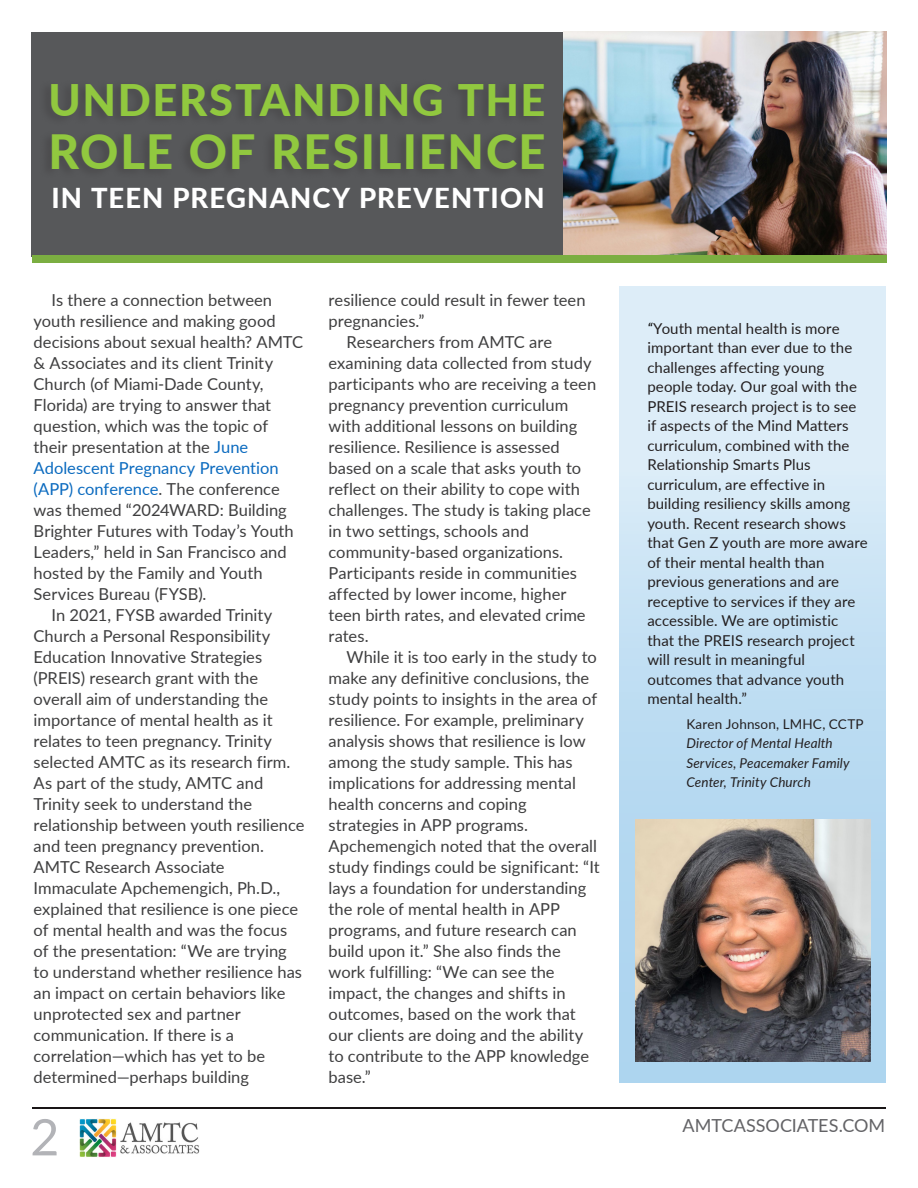
<style>
.page{position:relative;width:918px;height:1188px;background:#fff}
.page>*{position:absolute;margin:0;border:0;box-sizing:border-box;transform-origin:0 0}
.t1{font:50.4px "Lato";color:#b2b3b7}
.t2{font:800 47.25px "Lato";letter-spacing:.035em;color:#91c83f}
.t3{font:800 43.5px "Lato";letter-spacing:.035em;color:#91c83f}
.t4{font:800 27.45px "Lato";letter-spacing:.04em;color:#fff}
.t5{font:18px "Lato";letter-spacing:-.005em;color:#636366}
.Body_text{font:16.5px/21px "Lato";color:#3e3e3f}
.Body_text-2{font:15px/19.5px "Lato";letter-spacing:.005em;color:#231f20}
.Body_text-3{font:italic 13.5px/19.5px "Lato";letter-spacing:.01em;color:#231f20}
.s1{color:#0a6abf}
.s2{font-style:italic;color:#000}
.s3{font-style:normal}
</style>
<div class="page">
<img style="left:79px;top:1119px;width:121px;height:38px">
<hr style="left:32px;top:1106px;width:856px;height:4px;background:#231f20;opacity:.33">
<div style="left:32px;top:32px;width:535px;height:225px;background:#57585a"></div>
<div style="left:32px;top:255px;width:854px;height:8px;background:#7bae41"></div>
<div style="left:613px;top:675px;width:274px;height:415px;background:#fff;border:2px solid #fff"></div>
<div style="left:619px;top:286px;width:266px;height:797px;background:linear-gradient(to bottom,#e3f0f9,#a5d0ee)"></div>
<img style="left:635px;top:819px;width:236px;height:243px">
<img style="left:564px;top:32px;width:323px;height:223px">
<div style="left:38px;top:79px;width:508px;height:100px;background:#545456"></div>
<p class="t3" style="left:48px;top:68px;width:499px">UNDERSTANDING THE</p>
<p class="t2" style="left:48px;top:116px;width:499px">ROLE OF RESILIENCE</p>
<p class="t4" style="left:51px;top:178px;width:495px">IN TEEN PREGNANCY PREVENTION</p>
<p class="Body_text" style="left:34px;top:289px;width:271px;text-indent:18px">Is there a connection between youth resilience and making good decisions about sexual health? AMTC &amp; Associates and its client Trinity<br>Church (of Miami-Dade County,<br>Florida) are trying to answer that question, which was the topic of their presentation at the <span class="s1">June<br>Adolescent Pregnancy Prevention (APP) conference</span>. The conference was themed “2024WARD: Building<br>Brighter Futures with Today’s Youth<br>Leaders,” held in San Francisco and hosted by the Family and Youth<br>Services Bureau (FYSB).</p>
<p class="Body_text" style="left:34px;top:604px;width:272px;text-indent:18px">In 2021, FYSB awarded Trinity<br>Church a Personal Responsibility<br>Education Innovative Strategies (PREIS) research grant with the overall aim of understanding the importance of mental health as it relates to teen pregnancy. Trinity selected AMTC as its research firm.<br>As part of the study, AMTC and<br>Trinity seek to understand the relationship between youth resilience and teen pregnancy prevention.<br>AMTC Research Associate<br>Immaculate Apchemengich, Ph.D., explained that resilience is one piece of mental health and was the focus of the presentation: “We are trying to understand whether resilience has an impact on certain behaviors like unprotected sex and partner communication. If there is a correlation—which has yet to be determined—perhaps building</p>
<p class="Body_text" style="left:329px;top:289px;width:258px">resilience could result in fewer teen pregnancies.”</p>
<p class="Body_text" style="left:329px;top:331px;width:269px;text-indent:18px">Researchers from AMTC are examining data collected from study participants who are receiving a teen pregnancy prevention curriculum with additional lessons on building resilience. Resilience is assessed based on a scale that asks youth to reflect on their ability to cope with challenges. The study is taking place in two settings, schools and community-based organizations.<br>Participants reside in communities affected by lower income, higher teen birth rates, and elevated crime rates.</p>
<p class="Body_text" style="left:329px;top:646px;width:273px;text-indent:18px">While it is too early in the study to make any definitive conclusions, the study points to insights in the area of resilience. For example, preliminary analysis shows that resilience is low among the study sample. This has implications for addressing mental health concerns and coping strategies in APP programs.<br>Apchemengich noted that the overall study findings could be significant: “It lays a foundation for understanding the role of mental health in APP programs, and future research can build upon it.” She also finds the work fulfilling: “We can see the impact, the changes and shifts in outcomes, based on the work that our clients are doing and the ability to contribute to the APP knowledge base.”</p>
<p class="Body_text-2" style="left:647px;top:318px;width:222px"><span class="s2">“</span>Youth mental health is more important than ever due to the challenges affecting young people today. Our goal with the<br>PREIS research project is to see if aspects of the Mind Matters curriculum, combined with the<br>Relationship Smarts Plus curriculum, are effective in building resiliency skills among youth. Recent research shows that Gen Z youth are more aware of their mental health than previous generations and are receptive to services if they are accessible. We are optimistic that the PREIS research project will result in meaningful outcomes that advance youth mental health.”</p>
<p class="Body_text-3" style="left:686px;top:713px;width:179px"><span class="s3">Karen Johnson, LMHC, CCTP<br></span>Director of Mental Health<br>Services, Peacemaker Family<br>Center, Trinity Church</p>
<p class="t1" style="left:30px;top:1101px;width:31px">2</p>
<p class="t5" style="left:683px;top:1113px;width:204px">AMTCASSOCIATES.COM</p>
</div>
